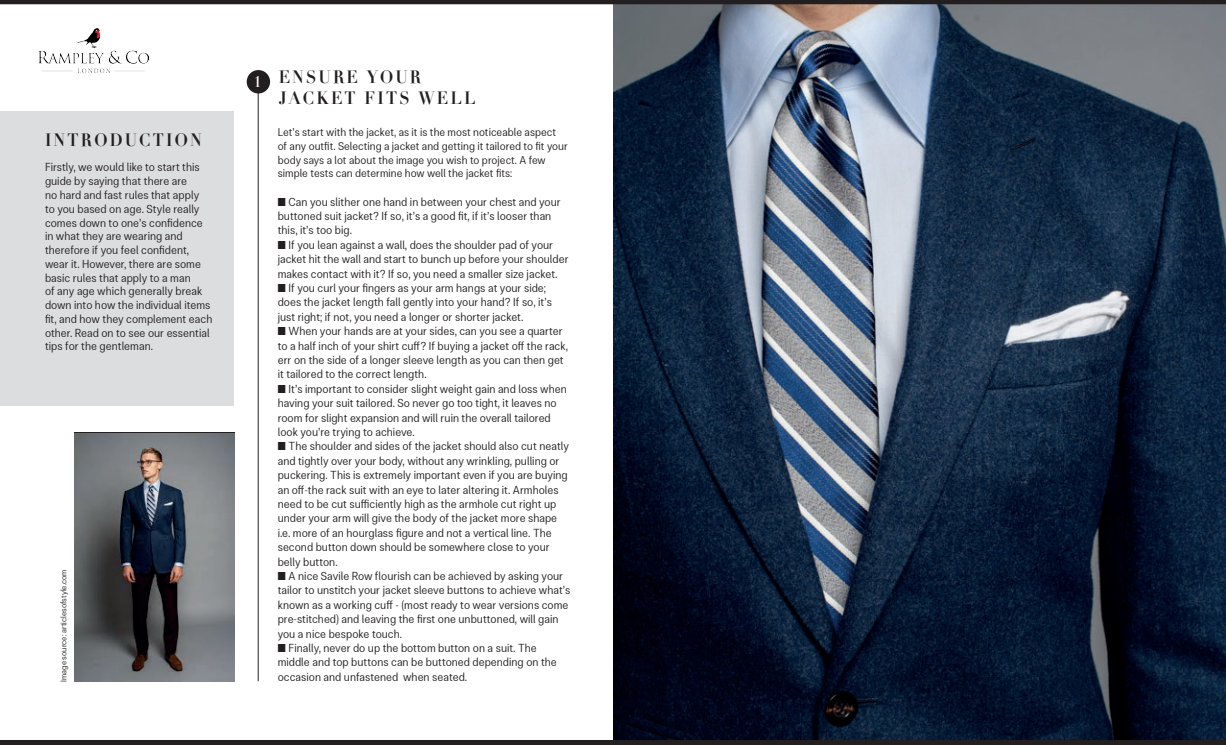
<style>
.page{position:relative;width:1226px;height:745px;background:#fff}
.page>*{position:absolute;margin:0;border:0;box-sizing:border-box;transform-origin:0 0}
.t1{font:700 17.5px/21px "Didot";letter-spacing:.14em;color:#231f20;scale:.9 1}
.t2{font:700 15px "Didot";color:#fff;scale:.9 1}
.t3{font:11.62px/14.4px "Clinica Pro";color:#231f20;scale:.9 1}
.t4{font:11.25px/13.8px "Clinica Pro";color:#231f20;scale:.9 1}
.t5{font:8.12px "Clinica Pro";color:#231f20;scale:.9 1}
</style>
<div class="page">
<div style="left:0;top:112px;width:234px;height:294px;background:#dcdddf"></div>
<img style="left:613px;top:4px;width:613px;height:735px">
<hr style="left:258px;top:71px;width:1px;height:609px;background:#231f20">
<img style="left:38px;top:29px;width:111px;height:44px">
<img style="left:74px;top:433px;width:161px;height:247px">
<hr style="left:0;top:0;width:1226px;height:4px;background:#231f20">
<div style="left:0;top:739px;width:1226px;height:5px;background:#231f20"></div>
<div style="left:247px;top:70px;width:23px;height:23px;background:#231f20;border-radius:50%"></div>
<h1 class="t1" style="left:45px;top:130px;width:176px">INTRODUCTION</h1>
<p class="t3" style="left:45px;top:160px;width:187px;line-height:13.8px">Firstly, we would like to start this guide by saying that there are<br>no hard and fast rules that apply<br>to you based on age. Style really comes down to one’s confidence in what they are wearing and therefore if you feel confident, wear it. However, there are some basic rules that apply to a man<br>of any age which generally break down into how the individual items fit, and how they complement each other. Read on to see our essential tips for the gentleman.</p>
<p class="t5" style="left:59px;top:681px;width:126px;rotate:-90deg">Image source: articlesofstyle.com</p>
<p class="t2" style="left:254px;top:72px;width:10px">1</p>
<h1 class="t1" style="left:279px;top:66px;width:220px">ENSURE YOUR<br>JACKET FITS WELL</h1>
<p class="t4" style="left:278px;top:125px;width:324px">Let’s start with the jacket, as it is the most noticeable aspect of any outfit. Selecting a jacket and getting it tailored to fit your body says a lot about the image you wish to project. A few simple tests can determine how well the jacket fits:</p>
<p class="t3" style="left:278px;top:194px;width:316px">■ Can you slither one hand in between your chest and your buttoned suit jacket? If so, it’s a good fit, if it’s looser than this, it’s too big.</p>
<p class="t3" style="left:278px;top:237px;width:325px">■ If you lean against a wall, does the shoulder pad of your jacket hit the wall and start to bunch up before your shoulder makes contact with it? If so, you need a smaller size jacket.</p>
<p class="t3" style="left:278px;top:280px;width:306px">■ If you curl your fingers as your arm hangs at your side; does the jacket length fall gently into your hand? If so, it’s just right; if not, you need a longer or shorter jacket.</p>
<p class="t3" style="left:278px;top:324px;width:324px">■ When your hands are at your sides, can you see a quarter to a half inch of your shirt cuff? If buying a jacket off the rack, err on the side of a longer sleeve length as you can then get it tailored to the correct length.</p>
<p class="t3" style="left:278px;top:381px;width:323px">■ It’s important to consider slight weight gain and loss when having your suit tailored. So never go too tight, it leaves no room for slight expansion and will ruin the overall tailored look you’re trying to achieve.</p>
<p class="t3" style="left:278px;top:439px;width:325px">■ The shoulder and sides of the jacket should also cut neatly and tightly over your body, without any wrinkling, pulling or puckering. This is extremely important even if you are buying an off-the rack suit with an eye to later altering it. Armholes need to be cut sufficiently high as the armhole cut right up under your arm will give the body of the jacket more shape i.e. more of an hourglass figure and not a vertical line. The second button down should be somewhere close to your belly button.</p>
<p class="t3" style="left:278px;top:568px;width:327px">■ A nice Savile Row flourish can be achieved by asking your tailor to unstitch your jacket sleeve buttons to achieve what’s known as a working cuff - (most ready to wear versions come pre-stitched) and leaving the first one unbuttoned, will gain you a nice bespoke touch.</p>
<p class="t3" style="left:278px;top:640px;width:312px">■ Finally, never do up the bottom button on a suit. The middle and top buttons can be buttoned depending on the occasion and unfastened when seated.</p>
</div>
